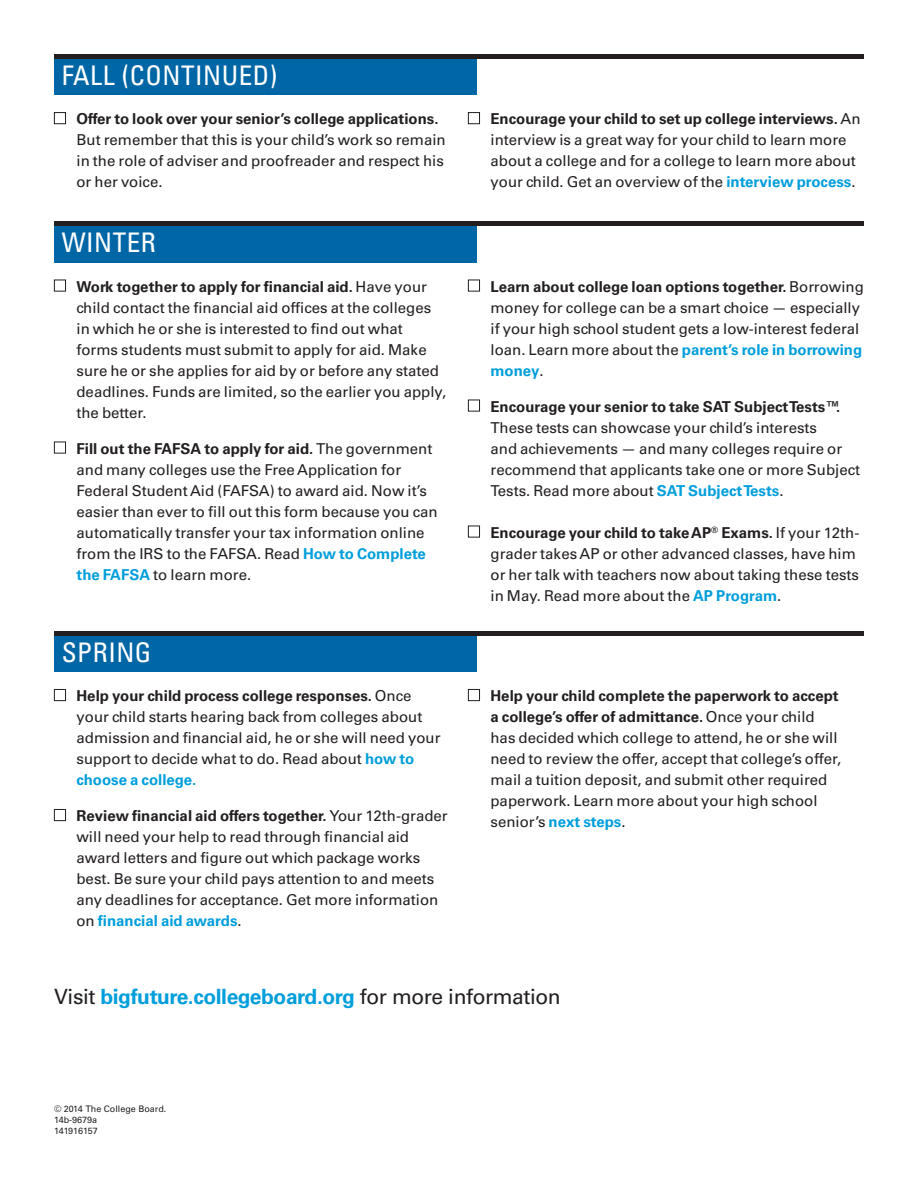
<style>
.page{position:relative;width:918px;height:1188px;background:#fff}
.page>*{position:absolute;margin:0;border:0;box-sizing:border-box;transform-origin:0 0}
.t1{font:condensed 27px "Univers LT Std";letter-spacing:.02em;color:#fff}
.t2{font:700 21px "Univers LT Std";letter-spacing:-.02em;color:#009edb}
.t3{font:15px/21px "Univers LT Std";color:#231f20}
.t4{font:700 15px "Univers LT Std";color:#231f20}
.t5{font:9px/11.2px "Univers LT Std";color:#231f20}
.s1{font-weight:400}
.s2{font-weight:700;color:#009edb}
.s3{font-weight:700}
.s4{font-weight:400;color:#231f20}
</style>
<div class="page">
<div style="left:54px;top:226px;width:423px;height:36px;background:#0066a5"></div>
<div style="left:54px;top:221px;width:810px;height:5px;background:#231f20"></div>
<div style="left:54px;top:59px;width:423px;height:36px;background:#0066a5"></div>
<div style="left:54px;top:54px;width:810px;height:5px;background:#231f20"></div>
<div style="left:54px;top:635px;width:423px;height:37px;background:#0066a5"></div>
<hr style="left:54px;top:631px;width:810px;height:4px;background:#231f20">
<div style="left:54px;top:112px;width:12px;height:12px;border:1px solid #231f20"></div>
<div style="left:468px;top:112px;width:12px;height:12px;border:1px solid #231f20"></div>
<div style="left:54px;top:280px;width:12px;height:12px;border:1px solid #231f20"></div>
<div style="left:54px;top:442px;width:12px;height:12px;border:1px solid #231f20"></div>
<div style="left:468px;top:280px;width:12px;height:12px;border:1px solid #231f20"></div>
<div style="left:468px;top:400px;width:12px;height:12px;border:1px solid #231f20"></div>
<div style="left:468px;top:526px;width:12px;height:12px;border:1px solid #231f20"></div>
<div style="left:54px;top:689px;width:12px;height:12px;border:1px solid #231f20"></div>
<div style="left:54px;top:809px;width:12px;height:12px;border:1px solid #231f20"></div>
<div style="left:468px;top:689px;width:12px;height:12px;border:1px solid #231f20"></div>
<h3 class="t1" style="left:62px;top:58px;width:217px">FALL (CONTINUED)</h3>
<p class="t4" style="left:76px;top:110px;width:364px">Offer to look over your senior’s college applications.</p>
<p class="t4" style="left:490px;top:110px;width:372px">Encourage your child to set up college interviews. <span class="s1">An</span></p>
<p class="t3" style="left:76px;top:129px;width:371px">But remember that this is your child’s work so remain</p>
<p class="t3" style="left:490px;top:129px;width:358px">interview is a great way for your child to learn more</p>
<p class="t3" style="left:76px;top:150px;width:369px">in the role of adviser and proofreader and respect his</p>
<p class="t3" style="left:490px;top:150px;width:367px">about a college and for a college to learn more about</p>
<p class="t3" style="left:76px;top:171px;width:88px">or her voice.</p>
<p class="t3" style="left:490px;top:171px;width:367px">your child. Get an overview of the <span class="s2">interview process</span>.</p>
<h3 class="t1" style="left:62px;top:225px;width:96px">WINTER</h3>
<p class="t3" style="left:76px;top:276px;width:371px"><span class="s3">Work together to apply for financial aid.</span> Have your child contact the financial aid offices at the colleges in which he or she is interested to find out what forms students must submit to apply for aid. Make sure he or she applies for aid by or before any stated deadlines. Funds are limited, so the earlier you apply, the better.</p>
<p class="t3" style="left:76px;top:438px;width:363px"><span class="s3">Fill out the FAFSA to apply for aid.</span> The government and many colleges use the Free Application for Federal Student Aid (FAFSA) to award aid. Now it’s easier than ever to fill out this form because you can automatically transfer your tax information online from the IRS to the FAFSA. Read <span class="s2">How to Complete the FAFSA</span> to learn more.</p>
<h3 class="t1" style="left:62px;top:635px;width:91px">SPRING</h3>
<p class="t3" style="left:76px;top:685px;width:366px"><span class="s3">Help your child process college responses.</span> Once your child starts hearing back from colleges about admission and financial aid, he or she will need your support to decide what to do. Read about <span class="s2">how to choose a college.</span></p>
<p class="t3" style="left:76px;top:805px;width:373px"><span class="s3">Review financial aid offers together.</span> Your 12th-grader will need your help to read through financial aid award letters and figure out which package works best. Be sure your child pays attention to and meets any deadlines for acceptance. Get more information on <span class="s2">financial aid awards</span>.</p>
<p class="t3" style="left:490px;top:276px;width:375px"><span class="s3">Learn about college loan options together.</span> Borrowing money for college can be a smart choice — especially if your high school student gets a low-interest federal loan. Learn more about the <span class="s2">parent’s role in borrowing money</span>.</p>
<p class="t3" style="left:490px;top:396px;width:371px"><span class="s3">Encourage your senior to take SAT Subject Tests™.<br></span>These tests can showcase your child’s interests<br>and achievements — and many colleges require or recommend that applicants take one or more Subject Tests. Read more about <span class="s2">SAT Subject Tests</span>.</p>
<p class="t3" style="left:490px;top:522px;width:370px"><span class="s3">Encourage your child to take AP</span><sup>®</sup> <span class="s3">Exams.</span> If your 12th&shy;grader takes AP or other advanced classes, have him or her talk with teachers now about taking these tests in May. Read more about the <span class="s2">AP Program</span>.</p>
<p class="t3" style="left:490px;top:685px;width:352px"><span class="s3">Help your child complete the paperwork to accept a college’s offer of admittance.</span> Once your child has decided which college to attend, he or she will need to review the offer, accept that college’s offer, mail a tuition deposit, and submit other required paperwork. Learn more about your high school senior’s <span class="s2">next steps</span>.</p>
<p class="t2" style="left:54px;top:985px;width:508px"><span class="s4">Visit</span> bigfuture.collegeboard.org <span class="s4">for more information</span></p>
<p class="t5" style="left:54px;top:1103px;width:114px">© 2014 The College Board.<br>14b-9679a<br>141916157</p>
</div>
